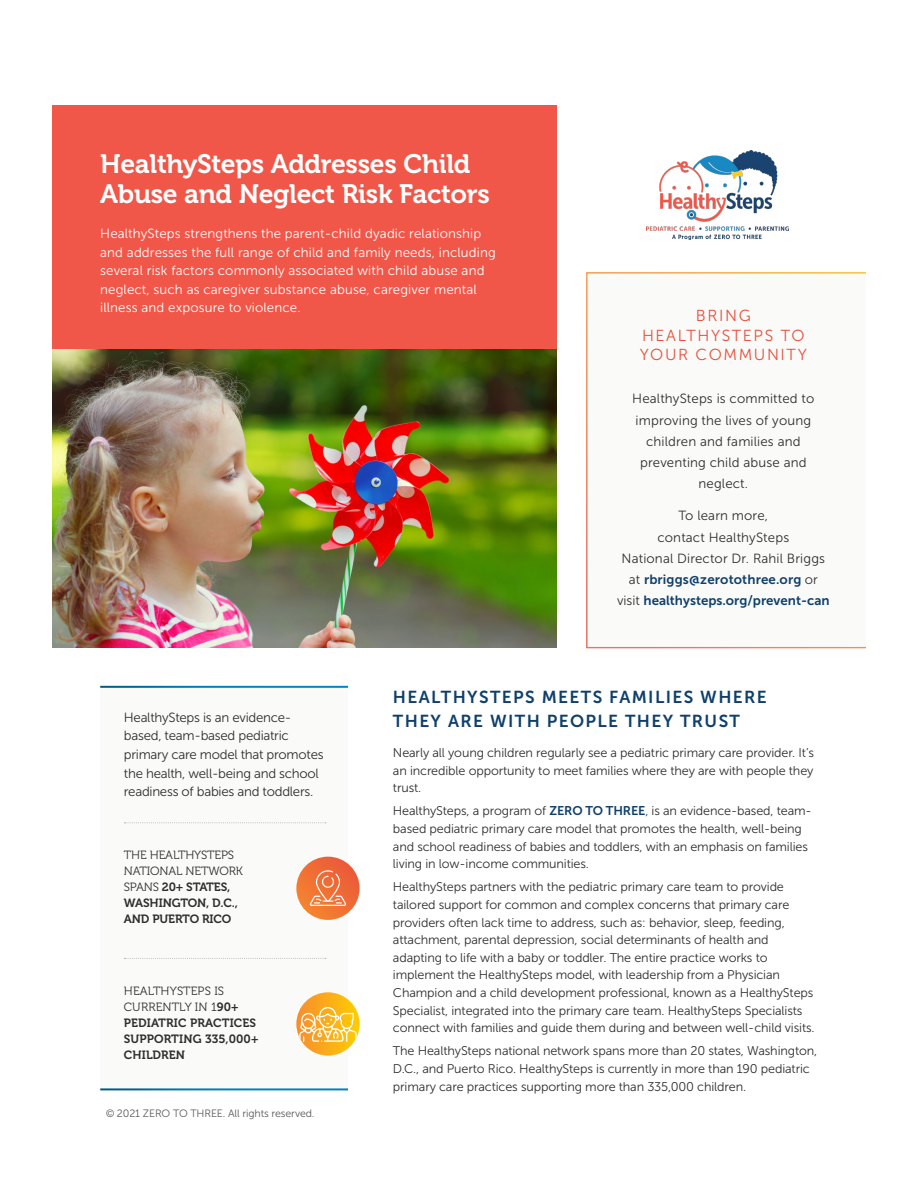
<style>
.page{position:relative;width:918px;height:1188px;background:#fff}
.page>*{position:absolute;margin:0;border:0;box-sizing:border-box;transform-origin:0 0}
.t1{font:26.55px/30.6px "Museo 700";letter-spacing:-.01em;color:#fff}
.t2{font:17.25px/23.9px "Museo Sans 700";letter-spacing:.08em;color:#0f406b}
.t3{font:15.9px/19.2px "Museo Sans 300";letter-spacing:.1em;color:#e84f3c;text-align:center}
.t4{font:13.35px/18.6px "Museo Sans 300";letter-spacing:.01em;color:#fff}
.t5{font:13.35px/21.3px "Museo Sans 300";letter-spacing:.01em;color:#2e2e2e;text-align:center}
.t6{font:13.35px/18.6px "Museo Sans 300";letter-spacing:-.02em;color:#2e2e2e}
.t7{font:13.35px/21.3px "Museo Sans 700";color:#0f406b;text-align:center}
.t8{font:12.6px/17.7px "Museo Sans 300";letter-spacing:-.01em;color:#2e2e2e}
.t9{font:12px/15.9px "Museo 700";letter-spacing:-.01em;color:#2e2e2e}
.t10{font:12px/15.9px "Museo 700";letter-spacing:.01em;color:#2e2e2e}
.t11{font:12px/15.9px "Museo 300";letter-spacing:-.01em;color:#2e2e2e}
.t12{font:12px/15.9px "Museo 300";letter-spacing:.01em;color:#2e2e2e}
.t13{font:10.65px "Museo Sans 300";letter-spacing:-.01em;color:#2e2e2e}
.s1{font-family:"Museo Sans 300";color:#2e2e2e}
.s2{font-family:"Museo 300"}
.s3{font-family:"Museo 700"}
.s4{font-family:"Museo Sans 700";color:#0f406b}
.s5{color:#0f406b}
</style>
<div class="page">
<div style="left:587px;top:273px;width:279px;height:375px;background:#fafaf9"></div>
<div style="left:52px;top:105px;width:505px;height:244px;background:#f15748"></div>
<div style="left:100px;top:686px;width:248px;height:405px;background:#fafaf9"></div>
<svg style="left:296px;top:857px;width:64px;height:63px;background:#f0733a"></svg>
<svg style="left:296px;top:992px;width:64px;height:64px"></svg>
<svg style="left:299px;top:1007px;width:58px;height:35px;background:#fbc357"></svg>
<img style="left:646px;top:151px;width:142px;height:88px">
<img style="left:52px;top:349px;width:505px;height:299px">
<hr style="left:100px;top:686px;width:248px;height:2px;background:#fff">
<hr style="left:100px;top:1088px;width:248px;height:2px;background:#fff">
<svg style="left:310px;top:869px;width:36px;height:37px"></svg>
<svg style="left:124px;top:822px;width:202px;height:1px"></svg>
<svg style="left:124px;top:958px;width:202px;height:1px"></svg>
<h1 class="t1" style="left:100px;top:148px;width:391px">HealthySteps Addresses Child<br>Abuse and Neglect Risk Factors</h1>
<p class="t4" style="left:100px;top:224px;width:397px">HealthySteps strengthens the parent-child dyadic relationship and addresses the full range of child and family needs, including several risk factors commonly associated with child abuse and neglect, such as caregiver substance abuse, caregiver mental illness and exposure to violence.</p>
<p class="t3" style="left:640px;top:306px;width:169px">BRING<br>HEALTHYSTEPS TO<br>YOUR COMMUNITY</p>
<p class="t5" style="left:632px;top:388px;width:184px">HealthySteps is committed to improving the lives of young children and families and preventing child abuse and neglect.</p>
<p class="t5" style="left:622px;top:505px;width:205px">To learn more,<br>contact HealthySteps<br>National Director Dr. Rahil Briggs</p>
<p class="t7" style="left:617px;top:569px;width:214px"><span class="s1">at</span> rbriggs@zerotothree.org <span class="s1">or visit</span> healthysteps.org/prevent-can</p>
<p class="t6" style="left:124px;top:708px;width:201px">HealthySteps is an evidence&shy;based, team-based pediatric primary care model that promotes the health, well-being and school readiness of babies and toddlers.</p>
<p class="t11" style="left:124px;top:847px;width:121px">THE HEALTHYSTEPS<br>NATIONAL NETWORK</p>
<p class="t9" style="left:124px;top:879px;width:116px"><span class="s2">SPANS</span> 20+ STATES,<br>WASHINGTON, D.C.,<br>AND PUERTO RICO</p>
<p class="t12" style="left:124px;top:983px;width:116px">HEALTHYSTEPS IS<br>CURRENTLY IN 1<span class="s3">90+</span></p>
<p class="t10" style="left:124px;top:1015px;width:136px">PEDIATRIC PRACTICES<br>SUPPORTING 335,000+<br>CHILDREN</p>
<p class="t13" style="left:105px;top:1108px;width:211px">© 2021 ZERO TO THREE. All rights reserved.</p>
<h2 class="t2" style="left:393px;top:685px;width:375px">HEALTHYSTEPS MEETS FAMILIES WHERE<br>THEY ARE WITH PEOPLE THEY TRUST</h2>
<p class="t8" style="left:393px;top:744px;width:423px;text-align:justify">Nearly all young children regularly see a pediatric primary care provider. It’s an incredible opportunity to meet families where they are with people they trust.</p>
<p class="t8" style="left:393px;top:802px;width:420px">HealthySteps, a program of <span class="s4">ZERO TO THREE</span><span class="s5">,</span> is an evidence-based, team&shy;based pediatric primary care model that promotes the health, well-being and school readiness of babies and toddlers, with an emphasis on families living in low-income communities.</p>
<p class="t8" style="left:393px;top:878px;width:423px">HealthySteps partners with the pediatric primary care team to provide tailored support for common and complex concerns that primary care providers often lack time to address, such as: behavior, sleep, feeding, attachment, parental depression, social determinants of health and adapting to life with a baby or toddler. The entire practice works to implement the HealthySteps model, with leadership from a Physician Champion and a child development professional, known as a HealthySteps Specialist, integrated into the primary care team. HealthySteps Specialists connect with families and guide them during and between well-child visits.</p>
<p class="t8" style="left:393px;top:1042px;width:426px">The HealthySteps national network spans more than 20 states, Washington,<br>D.C., and Puerto Rico. HealthySteps is currently in more than 190 pediatric primary care practices supporting more than 335,000 children.</p>
</div>
